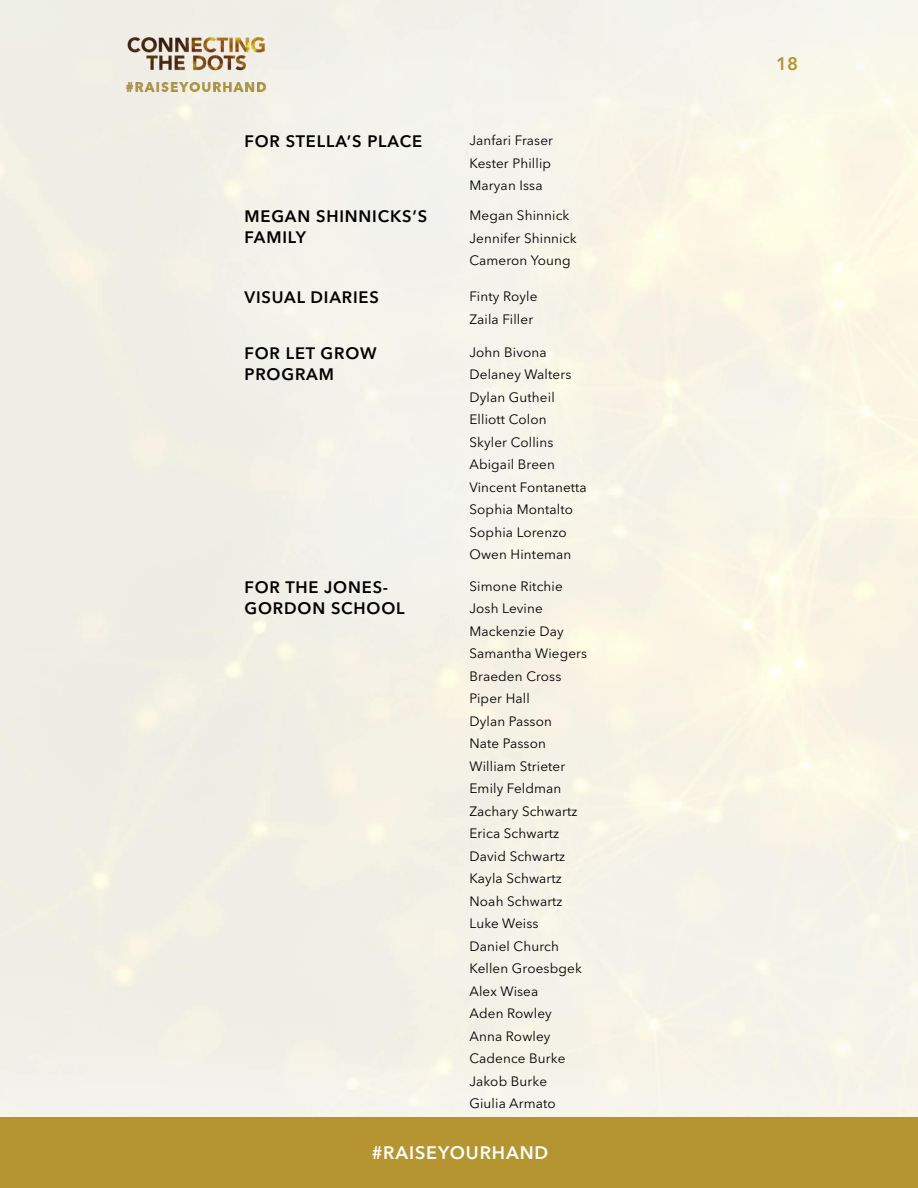
<style>
.page{position:relative;width:918px;height:1188px;background:#fff}
.page>*{position:absolute;margin:0;border:0;box-sizing:border-box;transform-origin:0 0}
.t1{font:600 18px "Avenir Next LT Pro";letter-spacing:.05em;color:#fff}
.t2{font:600 18px "Avenir Next LT Pro";color:#b5952f}
.t3{font:600 16.5px/21px "Avenir Next LT Pro";letter-spacing:.05em;color:#000}
.t4{font:13.5px/22.5px "Avenir Next LT Pro";letter-spacing:.01em;color:#000}
</style>
<div class="page">
<div style="left:0;top:0;width:918px;height:1118px;background:#f4f2e6"></div>
<img style="left:120px;top:33px;width:152px;height:61px">
<div style="left:0;top:1118px;width:918px;height:70px;background:#b5952f"></div>
<p class="t3" style="left:244px;top:131px;width:179px">FOR STELLA’S PLACE</p>
<p class="t4" style="left:470px;top:129px;width:85px">Janfari Fraser</p>
<p class="t4" style="left:470px;top:152px;width:83px">Kester Phillip</p>
<p class="t4" style="left:470px;top:174px;width:75px">Maryan Issa</p>
<p class="t3" style="left:244px;top:206px;width:184px">MEGAN SHINNICKS’S<br>FAMILY</p>
<p class="t4" style="left:470px;top:204px;width:101px">Megan Shinnick</p>
<p class="t4" style="left:470px;top:227px;width:109px">Jennifer Shinnick</p>
<p class="t4" style="left:470px;top:249px;width:103px">Cameron Young</p>
<p class="t3" style="left:244px;top:287px;width:136px">VISUAL DIARIES</p>
<p class="t4" style="left:470px;top:285px;width:70px">Finty Royle</p>
<p class="t4" style="left:470px;top:308px;width:65px">Zaila Filler</p>
<p class="t3" style="left:244px;top:343px;width:134px">FOR LET GROW<br>PROGRAM</p>
<p class="t4" style="left:470px;top:341px;width:103px">John Bivona<br>Delaney Walters</p>
<p class="t4" style="left:470px;top:386px;width:87px">Dylan Gutheil</p>
<p class="t4" style="left:470px;top:408px;width:79px">Elliott Colon</p>
<p class="t4" style="left:470px;top:431px;width:85px">Skyler Collins</p>
<p class="t4" style="left:470px;top:453px;width:87px">Abigail Breen</p>
<p class="t4" style="left:470px;top:476px;width:119px">Vincent Fontanetta</p>
<p class="t4" style="left:470px;top:498px;width:105px">Sophia Montalto</p>
<p class="t4" style="left:470px;top:521px;width:99px">Sophia Lorenzo</p>
<p class="t4" style="left:470px;top:543px;width:103px">Owen Hinteman</p>
<p class="t3" style="left:244px;top:577px;width:162px">FOR THE JONES-<br>GORDON SCHOOL</p>
<p class="t4" style="left:470px;top:575px;width:95px">Simone Ritchie</p>
<p class="t4" style="left:470px;top:597px;width:75px">Josh Levine</p>
<p class="t4" style="left:470px;top:620px;width:96px">Mackenzie Day</p>
<p class="t4" style="left:470px;top:642px;width:119px">Samantha Wiegers</p>
<p class="t4" style="left:470px;top:665px;width:93px">Braeden Cross</p>
<p class="t4" style="left:470px;top:687px;width:62px">Piper Hall</p>
<p class="t4" style="left:470px;top:710px;width:84px">Dylan Passon</p>
<p class="t4" style="left:470px;top:732px;width:78px">Nate Passon</p>
<p class="t4" style="left:470px;top:755px;width:97px">William Strieter</p>
<p class="t4" style="left:470px;top:777px;width:93px">Emily Feldman</p>
<p class="t4" style="left:470px;top:800px;width:109px">Zachary Schwartz</p>
<p class="t4" style="left:470px;top:822px;width:91px">Erica Schwartz</p>
<p class="t4" style="left:470px;top:845px;width:97px">David Schwartz</p>
<p class="t4" style="left:470px;top:867px;width:94px">Kayla Schwartz</p>
<p class="t4" style="left:470px;top:890px;width:95px">Noah Schwartz</p>
<p class="t4" style="left:470px;top:912px;width:71px">Luke Weiss</p>
<p class="t4" style="left:470px;top:935px;width:91px">Daniel Church</p>
<p class="t4" style="left:470px;top:957px;width:114px">Kellen Groesbgek</p>
<p class="t4" style="left:470px;top:980px;width:70px">Alex Wisea</p>
<p class="t4" style="left:470px;top:1002px;width:84px">Aden Rowley</p>
<p class="t4" style="left:470px;top:1025px;width:83px">Anna Rowley</p>
<p class="t4" style="left:470px;top:1047px;width:97px">Cadence Burke</p>
<p class="t4" style="left:470px;top:1070px;width:79px">Jakob Burke</p>
<p class="t4" style="left:470px;top:1092px;width:88px">Giulia Armato</p>
<h1 class="t1" style="left:372px;top:1142px;width:178px">#RAISEYOURHAND</h1>
<h1 class="t2" style="left:776px;top:53px;width:23px">18</h1>
</div>
